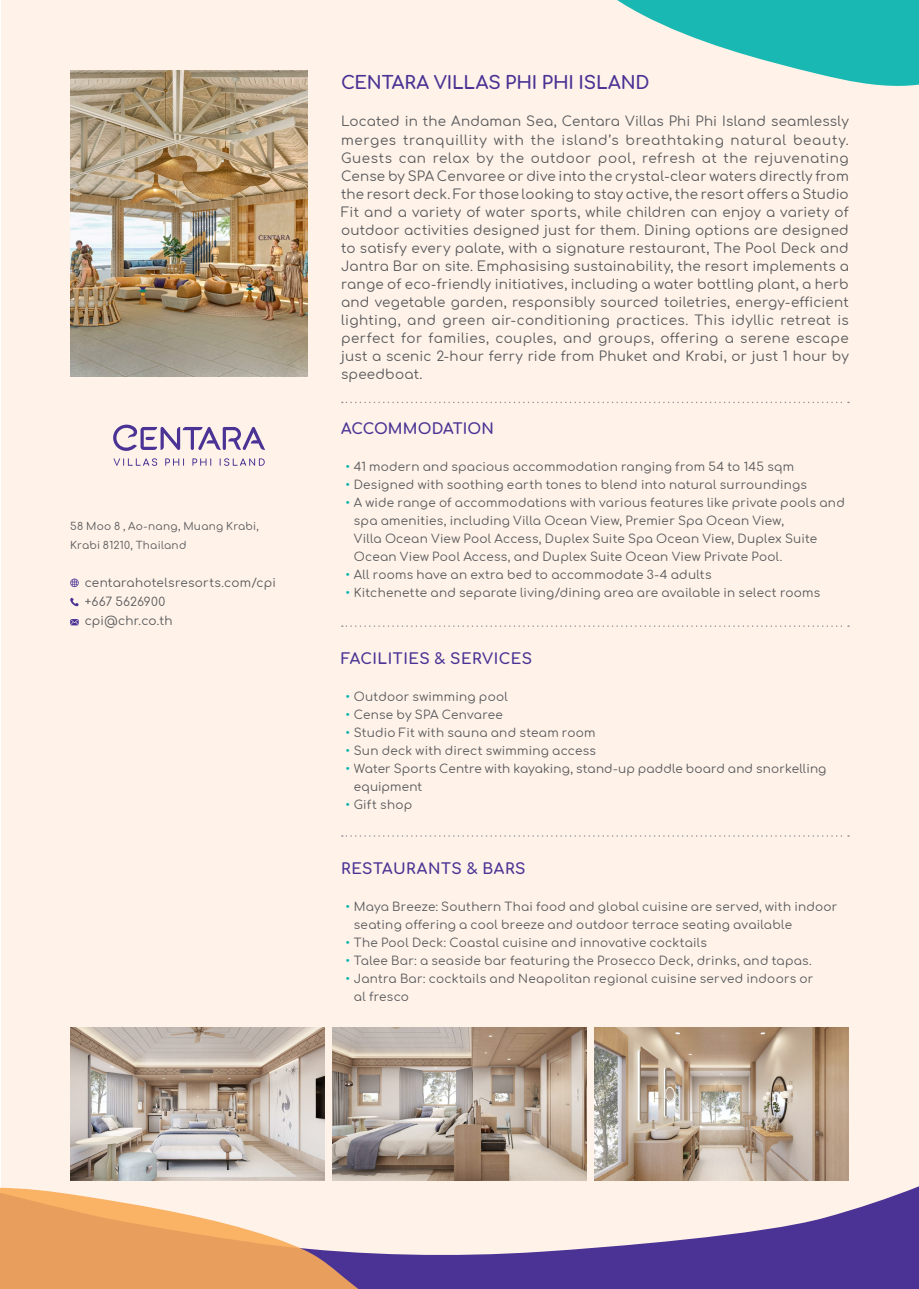
<style>
.page{position:relative;width:919px;height:1289px;background:#fff}
.page>*{position:absolute;margin:0;border:0;box-sizing:border-box;transform-origin:0 0}
.Section{font:700 18px "Comfortaa";letter-spacing:-.005em;color:#4a3394}
.Section-2{font:700 15px "Comfortaa";letter-spacing:.035em;color:#4a3394}
.Body_-_Bullets{font:700 15px "Comfortaa";letter-spacing:.01em;color:#4a3394}
.intro{font:13.5px/18px "Comfortaa";letter-spacing:.015em;color:#57585a;text-align:justify}
.Body{font:12px/18px "Comfortaa";letter-spacing:.02em;color:#57585a}
.Body-2{font:10.5px/19.2px "Comfortaa";letter-spacing:.03em;color:#57585a}
.s1{color:#00b2ad}
</style>
<div class="page">
<div style="left:1px;top:0;width:917px;height:1285px;background:#fef2e9"></div>
<svg style="left:70px;top:1161px;width:848px;height:127px"></svg>
<svg style="left:0;top:1187px;width:382px;height:101px"></svg>
<svg style="left:617px;top:0;width:301px;height:86px"></svg>
<img style="left:70px;top:70px;width:237px;height:306px">
<img style="left:595px;top:1027px;width:253px;height:153px">
<img style="left:70px;top:1027px;width:254px;height:153px">
<img style="left:332px;top:1027px;width:254px;height:153px">
<svg style="left:342px;top:401px;width:507px;height:2px"></svg>
<svg style="left:342px;top:835px;width:507px;height:1px"></svg>
<svg style="left:342px;top:625px;width:507px;height:2px"></svg>
<svg style="left:113px;top:424px;width:152px;height:27px"></svg>
<svg style="left:113px;top:458px;width:44px;height:8px"></svg>
<svg style="left:165px;top:458px;width:19px;height:8px"></svg>
<svg style="left:192px;top:458px;width:19px;height:8px"></svg>
<svg style="left:220px;top:458px;width:45px;height:8px"></svg>
<svg style="left:70px;top:578px;width:9px;height:9px"></svg>
<svg style="left:70px;top:597px;width:9px;height:9px"></svg>
<svg style="left:70px;top:619px;width:9px;height:6px"></svg>
<p class="Body-2" style="left:70px;top:515px;width:190px">58 Moo 8 , Ao-nang, Muang Krabi,<br>Krabi 81210, Thailand</p>
<p class="Body" style="left:85px;top:571px;width:193px;line-height:19.2px">centarahotelsresorts.com/cpi +667 5626900</p>
<p class="Body" style="left:85px;top:610px;width:89px">cpi@chr.co.th</p>
<p class="Section" style="left:341px;top:66px;width:310px">CENTARA VILLAS PHI PHI ISLAND</p>
<p class="intro" style="left:341px;top:111px;width:509px">Located in the Andaman Sea, Centara Villas Phi Phi Island seamlessly merges tranquillity with the island’s breathtaking natural beauty.<br>Guests can relax by the outdoor pool, refresh at the rejuvenating Cense by SPA Cenvaree or dive into the crystal-clear waters directly from the resort deck. For those looking to stay active, the resort offers a Studio Fit and a variety of water sports, while children can enjoy a variety of outdoor activities designed just for them. Dining options are designed to satisfy every palate, with a signature restaurant, The Pool Deck and Jantra Bar on site. Emphasising sustainability, the resort implements a range of eco-friendly initiatives, including a water bottling plant, a herb and vegetable garden, responsibly sourced toiletries, energy-efficient lighting, and green air-conditioning practices. This idyllic retreat is perfect for families, couples, and groups, offering a serene escape just a scenic 2-hour ferry ride from Phuket and Krabi, or just 1 hour by speedboat.</p>
<p class="Body_-_Bullets" style="left:341px;top:414px;width:154px">ACCOMMODATION</p>
<p class="Body" style="left:345px;top:456px;width:450px"><span class="s1">•</span> 41 modern and spacious accommodation ranging from 54 to 145 sqm</p>
<p class="Body" style="left:345px;top:474px;width:463px"><span class="s1">•</span> Designed with soothing earth tones to blend into natural surroundings</p>
<p class="Body" style="left:354px;top:492px;width:492px;text-indent:-9px"><span class="s1">•</span> A wide range of accommodations with various features like private pools and spa amenities, including Villa Ocean View, Premier Spa Ocean View,<br>Villa Ocean View Pool Access, Duplex Suite Spa Ocean View, Duplex Suite Ocean View Pool Access, and Duplex Suite Ocean View Private Pool.</p>
<p class="Body" style="left:345px;top:564px;width:368px"><span class="s1">•</span> All rooms have an extra bed to accommodate 3-4 adults</p>
<p class="Body" style="left:345px;top:582px;width:476px"><span class="s1">•</span> Kitchenette and separate living/dining area are available in select rooms</p>
<p class="Section-2" style="left:341px;top:644px;width:192px">FACILITIES &amp; SERVICES</p>
<p class="Body" style="left:345px;top:685px;width:164px"><span class="s1">•</span> Outdoor swimming pool</p>
<p class="Body" style="left:345px;top:703px;width:159px"><span class="s1">•</span> Cense by SPA Cenvaree</p>
<p class="Body" style="left:345px;top:721px;width:252px"><span class="s1">•</span> Studio Fit with sauna and steam room</p>
<p class="Body" style="left:345px;top:739px;width:252px"><span class="s1">•</span> Sun deck with direct swimming access</p>
<p class="Body" style="left:354px;top:757px;width:474px;text-indent:-9px"><span class="s1">•</span> Water Sports Centre with kayaking, stand-up paddle board and snorkelling equipment</p>
<p class="Body" style="left:345px;top:793px;width:68px"><span class="s1">•</span> Gift shop</p>
<p class="Section-2" style="left:341px;top:855px;width:186px">RESTAURANTS &amp; BARS</p>
<p class="Body" style="left:354px;top:896px;width:485px;text-indent:-9px"><span class="s1">•</span> Maya Breeze: Southern Thai food and global cuisine are served, with indoor seating offering a cool breeze and outdoor terrace seating available</p>
<p class="Body" style="left:345px;top:932px;width:363px"><span class="s1">•</span> The Pool Deck: Coastal cuisine and innovative cocktails</p>
<p class="Body" style="left:345px;top:950px;width:468px"><span class="s1">•</span> Talee Bar: a seaside bar featuring the Prosecco Deck, drinks, and tapas.</p>
<p class="Body" style="left:354px;top:968px;width:461px;text-indent:-9px"><span class="s1">•</span> Jantra Bar: cocktails and Neapolitan regional cuisine served indoors or al fresco</p>
</div>
